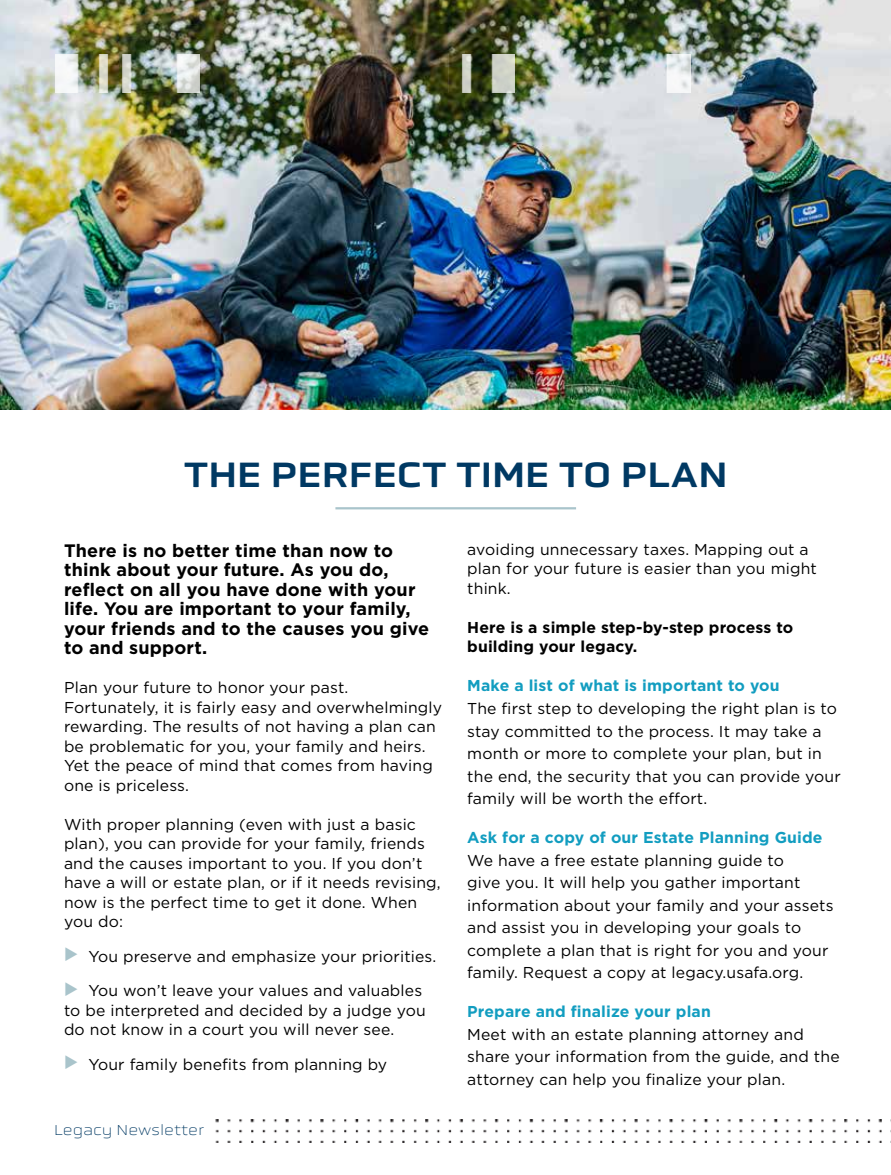
<style>
.page{position:relative;width:891px;height:1175px;background:#fff}
.page>*{position:absolute;margin:0;border:0;box-sizing:border-box;transform-origin:0 0}
.t1{font:500 36px "Obvia Expanded";color:#003963}
.t2{font:700 18px/19.5px "Gotham";letter-spacing:.01em;color:#000}
.t3{font:15.75px/19.5px "Gotham";letter-spacing:.01em;color:#000}
.t4{font:700 15.75px "Gotham";letter-spacing:.01em;color:#129dc0}
.t5{font:700 15.75px/19.5px "Gotham";letter-spacing:.01em;color:#000}
.t6{font:100 15px "Obvia Expanded";letter-spacing:.005em;color:#003963}
.s1{color:#a9c4cb}
</style>
<div class="page">
<hr style="left:335px;top:507px;width:241px;height:2px;background:#a9c4cb">
<img style="left:215px;top:1119px;width:676px;height:23px">
<img style="left:0;top:0;width:891px;height:410px">
<img style="left:56px;top:54px;width:144px;height:38px">
<img style="left:449px;top:54px;width:66px;height:38px">
<img style="left:662px;top:54px;width:28px;height:38px">
<h1 class="t1" style="left:184px;top:453px;width:545px">THE PERFECT TIME TO PLAN</h1>
<p class="t2" style="left:64px;top:540px;width:367px">There is no better time than now to think about your future. As you do, reflect on all you have done with your life. You are important to your family, your friends and to the causes you give to and support.</p>
<p class="t3" style="left:64px;top:677px;width:380px">Plan your future to honor your past.<br>Fortunately, it is fairly easy and overwhelmingly rewarding. The results of not having a plan can be problematic for you, your family and heirs.<br>Yet the peace of mind that comes from having one is priceless.</p>
<p class="t3" style="left:64px;top:814px;width:378px">With proper planning (even with just a basic plan), you can provide for your family, friends and the causes important to you. If you don’t have a will or estate plan, or if it needs revising, now is the perfect time to get it done. When you do:</p>
<p class="t3" style="left:64px;top:946px;width:374px"><span class="s1">◆</span> You preserve and emphasize your priorities.</p>
<p class="t3" style="left:64px;top:980px;width:363px"><span class="s1">◆</span> You won’t leave your values and valuables to be interpreted and decided by a judge you do not know in a court you will never see.</p>
<p class="t3" style="left:64px;top:1054px;width:325px"><span class="s1">◆</span> Your family benefits from planning by</p>
<p class="t6" style="left:54px;top:1121px;width:152px">Legacy Newsletter</p>
<p class="t3" style="left:467px;top:539px;width:351px">avoiding unnecessary taxes. Mapping out a plan for your future is easier than you might think.</p>
<p class="t5" style="left:467px;top:617px;width:328px">Here is a simple step-by-step process to building your legacy.</p>
<p class="t4" style="left:467px;top:675px;width:314px">Make a list of what is important to you</p>
<p class="t3" style="left:467px;top:697px;width:375px;line-height:22.5px">The first step to developing the right plan is to stay committed to the process. It may take a month or more to complete your plan, but in the end, the security that you can provide your family will be worth the effort.</p>
<p class="t4" style="left:467px;top:827px;width:357px">Ask for a copy of our Estate Planning Guide</p>
<p class="t3" style="left:467px;top:848px;width:368px;line-height:22.5px">We have a free estate planning guide to<br>give you. It will help you gather important information about your family and your assets and assist you in developing your goals to complete a plan that is right for you and your family. Request a copy at legacy.usafa.org.</p>
<p class="t4" style="left:467px;top:1001px;width:245px">Prepare and finalize your plan</p>
<p class="t3" style="left:467px;top:1022px;width:374px;line-height:22.5px">Meet with an estate planning attorney and share your information from the guide, and the attorney can help you finalize your plan.</p>
</div>
